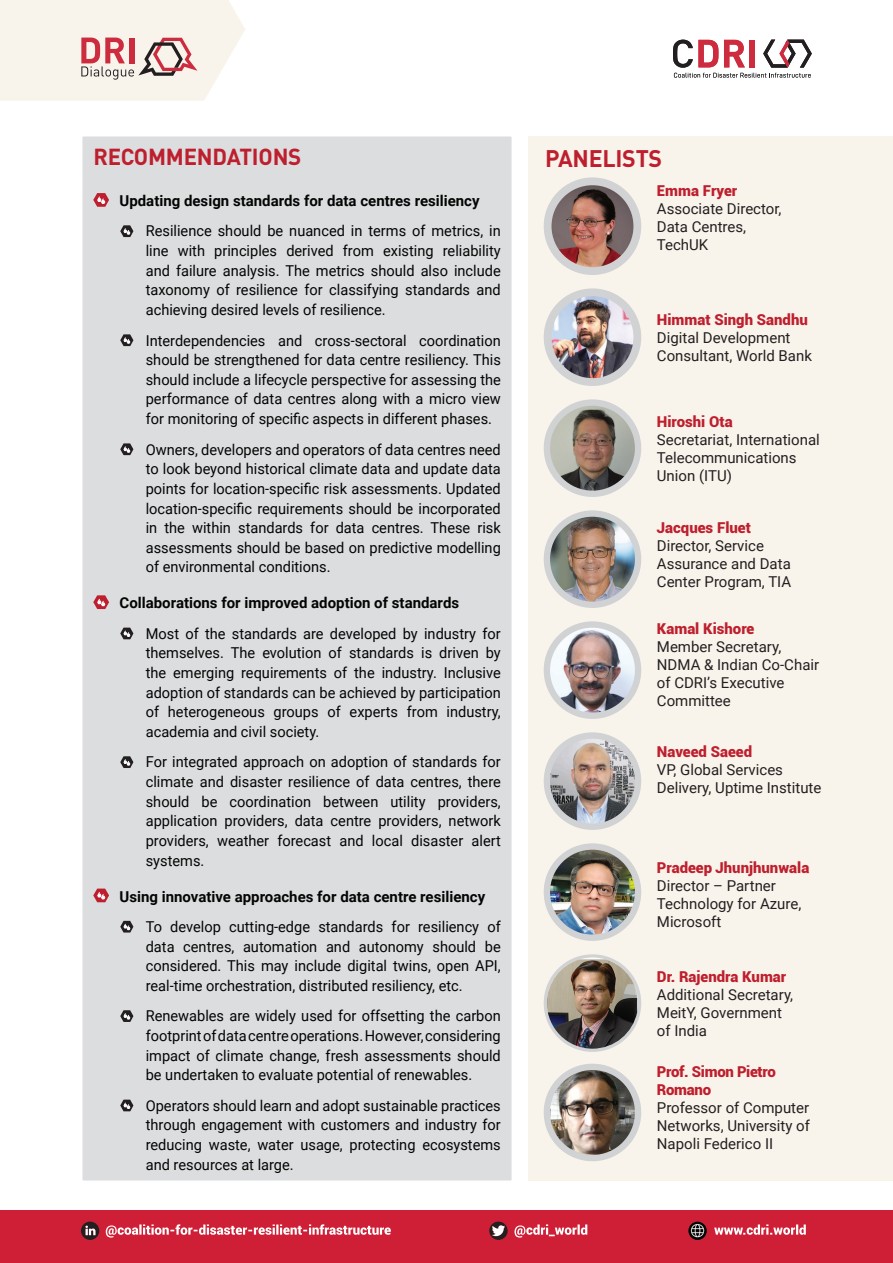
<style>
.page{position:relative;width:893px;height:1263px;background:#fff}
.page>*{position:absolute;margin:0;border:0;box-sizing:border-box;transform-origin:0 0}
.t1{font:700 23.7px "DINOT";letter-spacing:-.01em;color:#be1f2e}
.t2{font:700 22.95px "DINOT";letter-spacing:-.01em;color:#be1f2e}
.t3{font:15px/19.6px "Roboto";color:#040503;text-align:justify}
.t4{font:15px/18px "Roboto";color:#231f20}
.t5{font:700 15px "Roboto";color:#040503}
.t6{font:900 15px "Roboto";color:#be1f2e}
.t7{font:900 15px/18px "Roboto";letter-spacing:-.02em;color:#be1f2e}
</style>
<div class="page">
<svg style="left:0;top:0;width:245px;height:101px;background:#f2e6e0"></svg>
<svg style="left:673px;top:40px;width:139px;height:38px"></svg>
<div style="left:749px;top:40px;width:6px;height:27px;background:#cd2c3f"></div>
<div style="left:0;top:1210px;width:893px;height:53px;background:#ce1f36"></div>
<svg style="left:81px;top:1221px;width:18px;height:19px"></svg>
<svg style="left:106px;top:1224px;width:285px;height:13px"></svg>
<svg style="left:489px;top:1221px;width:19px;height:19px"></svg>
<svg style="left:514px;top:1224px;width:73px;height:13px"></svg>
<svg style="left:714px;top:1224px;width:92px;height:11px"></svg>
<img style="left:688px;top:1222px;width:19px;height:18px;border-radius:9px">
<div style="left:82px;top:136px;width:430px;height:1045px;background:#dcdddf"></div>
<svg style="left:93px;top:193px;width:16px;height:14px"></svg>
<svg style="left:120px;top:225px;width:13px;height:12px"></svg>
<svg style="left:120px;top:334px;width:13px;height:12px"></svg>
<svg style="left:120px;top:443px;width:13px;height:12px"></svg>
<svg style="left:93px;top:595px;width:16px;height:14px"></svg>
<svg style="left:120px;top:628px;width:13px;height:11px"></svg>
<svg style="left:120px;top:756px;width:13px;height:12px"></svg>
<svg style="left:93px;top:888px;width:16px;height:14px"></svg>
<svg style="left:120px;top:921px;width:13px;height:11px"></svg>
<svg style="left:120px;top:1010px;width:13px;height:12px"></svg>
<svg style="left:120px;top:1099px;width:13px;height:12px"></svg>
<div style="left:528px;top:136px;width:365px;height:1044px;background:#f9f4eb"></div>
<img style="left:547px;top:184px;width:91px;height:87px">
<div style="left:544px;top:177px;width:97px;height:98px;border:6px solid #d1d2d4;border-radius:50%"></div>
<img style="left:547px;top:517px;width:91px;height:84px">
<div style="left:544px;top:510px;width:97px;height:98px;border:6px solid #d1d2d4;border-radius:50%"></div>
<img style="left:547px;top:403px;width:91px;height:91px;border-radius:46px">
<div style="left:544px;top:399px;width:97px;height:98px;border:6px solid #d1d2d4;border-radius:50%"></div>
<img style="left:547px;top:846px;width:91px;height:92px;border-radius:46px">
<div style="left:544px;top:843px;width:97px;height:98px;border:6px solid #d1d2d4;border-radius:50%"></div>
<img style="left:547px;top:295px;width:91px;height:87px">
<div style="left:544px;top:288px;width:97px;height:98px;border:6px solid #d1d2d4;border-radius:50%"></div>
<img style="left:547px;top:735px;width:91px;height:92px;border-radius:46px">
<div style="left:544px;top:732px;width:97px;height:98px;border:6px solid #d1d2d4;border-radius:50%"></div>
<img style="left:549px;top:1069px;width:87px;height:88px">
<div style="left:544px;top:1064px;width:97px;height:97px;border:6px solid #d1d2d4;border-radius:50%"></div>
<div style="left:544px;top:954px;width:97px;height:98px;border:6px solid #d1d2d4;border-radius:50%"></div>
<img style="left:547px;top:959px;width:90px;height:90px">
<img style="left:547px;top:629px;width:91px;height:83px">
<div style="left:544px;top:621px;width:97px;height:98px;border:6px solid #d1d2d4;border-radius:50%"></div>
<h2 class="t2" style="left:93px;top:141px;width:210px">RECOMMENDATIONS</h2>
<p class="t5" style="left:120px;top:190px;width:362px">Updating design standards for data centres resiliency</p>
<p class="t3" style="left:146px;top:221px;width:357px">Resilience should be nuanced in terms of metrics, in line with principles derived from existing reliability and failure analysis. The metrics should also include taxonomy of resilience for classifying standards and achieving desired levels of resilience.</p>
<p class="t3" style="left:146px;top:330px;width:357px">Interdependencies and cross-sectoral coordination should be strengthened for data centre resiliency. This should include a lifecycle perspective for assessing the performance of data centres along with a micro view for monitoring of specific aspects in different phases.</p>
<p class="t3" style="left:146px;top:439px;width:357px">Owners, developers and operators of data centres need to look beyond historical climate data and update data points for location-specific risk assessments. Updated location-specific requirements should be incorporated in the within standards for data centres. These risk assessments should be based on predictive modelling of environmental conditions.</p>
<p class="t5" style="left:120px;top:592px;width:341px">Collaborations for improved adoption of standards</p>
<p class="t3" style="left:146px;top:623px;width:357px">Most of the standards are developed by industry for themselves. The evolution of standards is driven by the emerging requirements of the industry. Inclusive adoption of standards can be achieved by participation of heterogeneous groups of experts from industry, academia and civil society.</p>
<p class="t3" style="left:146px;top:752px;width:357px">For integrated approach on adoption of standards for climate and disaster resilience of data centres, there should be coordination between utility providers, application providers, data centre providers, network providers, weather forecast and local disaster alert systems.</p>
<p class="t5" style="left:120px;top:886px;width:367px">Using innovative approaches for data centre resiliency</p>
<p class="t3" style="left:146px;top:916px;width:357px">To develop cutting-edge standards for resiliency of data centres, automation and autonomy should be considered. This may include digital twins, open API, real-time orchestration, distributed resiliency, etc.</p>
<p class="t3" style="left:146px;top:1006px;width:357px">Renewables are widely used for offsetting the carbon footprint of data centre operations. However, considering impact of climate change, fresh assessments should be undertaken to evaluate potential of renewables.</p>
<p class="t3" style="left:146px;top:1095px;width:357px">Operators should learn and adopt sustainable practices through engagement with customers and industry for reducing waste, water usage, protecting ecosystems and resources at large.</p>
<h1 class="t1" style="left:545px;top:142px;width:119px">PANELISTS</h1>
<p class="t6" style="left:657px;top:180px;width:82px">Emma Fryer</p>
<p class="t4" style="left:657px;top:199px;width:126px">Associate Director,<br>Data Centres,<br>TechUK</p>
<p class="t6" style="left:657px;top:309px;width:152px">Himmat Singh Sandhu</p>
<p class="t4" style="left:657px;top:328px;width:157px">Digital Development<br>Consultant, World Bank</p>
<p class="t6" style="left:657px;top:411px;width:77px">Hiroshi Ota</p>
<p class="t4" style="left:657px;top:430px;width:164px">Secretariat, International<br>Telecommunications<br>Union (ITU)</p>
<p class="t6" style="left:657px;top:517px;width:96px">Jacques Fluet</p>
<p class="t4" style="left:657px;top:536px;width:136px">Director, Service<br>Assurance and Data<br>Center Program, TIA</p>
<p class="t6" style="left:657px;top:618px;width:99px">Kamal Kishore</p>
<p class="t4" style="left:657px;top:637px;width:164px">Member Secretary,<br>NDMA &amp; Indian Co-Chair of CDRI’s Executive<br>Committee</p>
<p class="t6" style="left:657px;top:741px;width:97px">Naveed Saeed</p>
<p class="t4" style="left:657px;top:760px;width:166px">VP, Global Services<br>Delivery, Uptime Institute</p>
<p class="t6" style="left:657px;top:857px;width:154px">Pradeep Jhunjhunwala</p>
<p class="t4" style="left:657px;top:876px;width:146px">Director – Partner<br>Technology for Azure,<br>Microsoft</p>
<p class="t6" style="left:657px;top:966px;width:131px">Dr. Rajendra Kumar</p>
<p class="t4" style="left:657px;top:985px;width:138px">Additional Secretary,<br>MeitY, Government of India</p>
<p class="t7" style="left:657px;top:1062px;width:121px">Prof. Simon Pietro<br>Romano</p>
<p class="t4" style="left:657px;top:1098px;width:155px;text-align:justify">Professor of Computer Networks, University of Napoli Federico II</p>
</div>
